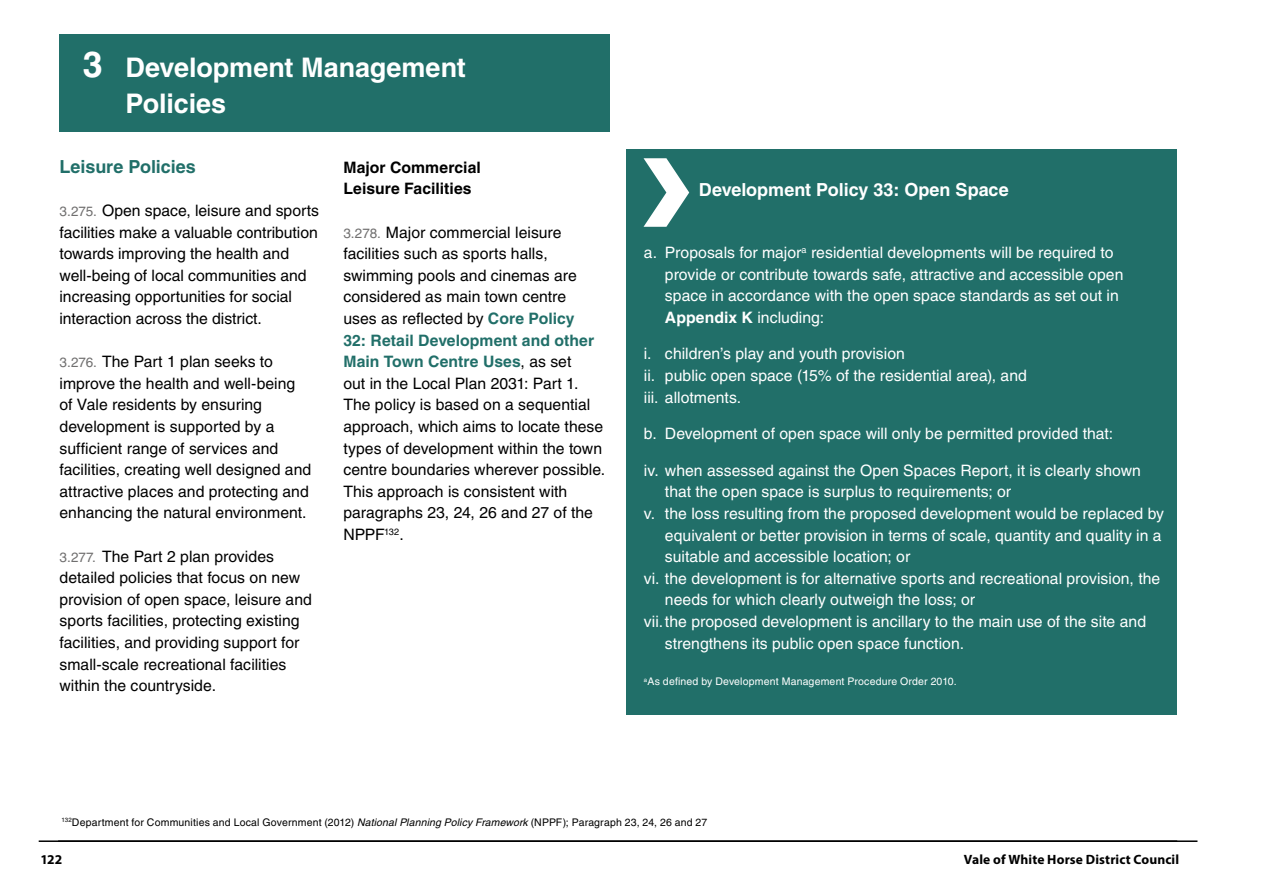
<style>
.page{position:relative;width:1263px;height:893px;background:#fff}
.page>*{position:absolute;margin:0;border:0;box-sizing:border-box;transform-origin:0 0}
.t1{font:700 27px/36px "Helvetica";letter-spacing:-.005em;color:#fff}
.t2{font:700 18px "Helvetica";color:#fff}
.t3{font:700 18px "Helvetica";letter-spacing:-.005em;color:#216f69}
.t4{font:15.75px/21.6px "Helvetica";color:#000}
.t5{font:15.75px/21.6px "Helvetica";color:#fff}
.t6{font:700 15.75px/21.6px "Helvetica";letter-spacing:.005em;color:#000}
.t7{font:700 13.5px "Myriad Pro";letter-spacing:.01em;color:#000}
.t8{font:10.5px "Helvetica";letter-spacing:.015em;color:#000}
.t9{font:10.5px "Helvetica";letter-spacing:.015em;color:#fff}
.s1{font-size:36px}
.s2{font-size:13.5px;color:#706f6f}
.s3{font-weight:700;color:#216f69}
.s4{font-weight:700}
.s5{font-style:italic}
</style>
<div class="page">
<div style="left:626px;top:149px;width:551px;height:565px;background:#216f69"></div>
<svg style="left:643px;top:158px;width:46px;height:69px"></svg>
<hr style="left:58px;top:840px;width:1139px;height:2px;background:#000">
<div style="left:60px;top:34px;width:550px;height:97px;background:#216f69"></div>
<h1 class="t1" style="left:125px;top:49px;width:342px;text-indent:-43px"><span class="s1">3</span> Development Management<br>Policies</h1>
<p class="t3" style="left:60px;top:155px;width:138px">Leisure Policies</p>
<p class="t4" style="left:60px;top:200px;width:261px"><span class="s2">3.275.</span> Open space, leisure and sports facilities make a valuable contribution towards improving the health and well-being of local communities and increasing opportunities for social interaction across the district.</p>
<p class="t4" style="left:60px;top:351px;width:253px"><span class="s2">3.276.</span> The Part 1 plan seeks to improve the health and well-being of Vale residents by ensuring development is supported by a sufficient range of services and facilities, creating well designed and attractive places and protecting and enhancing the natural environment.</p>
<p class="t4" style="left:60px;top:545px;width:254px"><span class="s2">3.277.</span> The Part 2 plan provides detailed policies that focus on new provision of open space, leisure and sports facilities, protecting existing facilities, and providing support for small-scale recreational facilities within the countryside.</p>
<p class="t6" style="left:343px;top:156px;width:139px">Major Commercial<br>Leisure Facilities</p>
<p class="t4" style="left:343px;top:221px;width:263px"><span class="s2">3.278.</span> Major commercial leisure facilities such as sports halls, swimming pools and cinemas are considered as main town centre<br>uses as reflected by <span class="s3">Core Policy<br>32: Retail Development and other<br>Main Town Centre Uses</span>, as set<br>out in the Local Plan 2031: Part 1.<br>The policy is based on a sequential approach, which aims to locate these types of development within the town centre boundaries wherever possible.<br>This approach is consistent with paragraphs 23, 24, 26 and 27 of the<br>NPPF<sup>132</sup>.</p>
<p class="t2" style="left:699px;top:178px;width:311px">Development Policy 33: Open Space</p>
<p class="t5" style="left:665px;top:242px;width:460px;text-indent:-21px">a. Proposals for major<sup>a</sup> residential developments will be required to provide or contribute towards safe, attractive and accessible open space in accordance with the open space standards as set out in <span class="s4">Appendix K</span> including:</p>
<p class="t5" style="left:644px;top:343px;width:384px">i. children’s play and youth provision<br>ii. public open space (15% of the residential area), and iii. allotments.</p>
<p class="t5" style="left:644px;top:423px;width:471px">b. Development of open space will only be permitted provided that:</p>
<p class="t5" style="left:644px;top:459px;width:498px">iv. when assessed against the Open Spaces Report, it is clearly shown</p>
<p class="t5" style="left:665px;top:481px;width:348px">that the open space is surplus to requirements; or</p>
<p class="t5" style="left:644px;top:503px;width:522px">v. the loss resulting from the proposed development would be replaced by</p>
<p class="t5" style="left:665px;top:524px;width:498px">equivalent or better provision in terms of scale, quantity and quality in a</p>
<p class="t5" style="left:665px;top:546px;width:247px">suitable and accessible location; or</p>
<p class="t5" style="left:644px;top:567px;width:518px">vi. the development is for alternative sports and recreational provision, the</p>
<p class="t5" style="left:665px;top:589px;width:312px">needs for which clearly outweigh the loss; or</p>
<p class="t5" style="left:644px;top:610px;width:504px">vii.the proposed development is ancillary to the main use of the site and</p>
<p class="t5" style="left:665px;top:632px;width:301px">strengthens its public open space function.</p>
<p class="t9" style="left:644px;top:675px;width:314px"><sup>a</sup>As defined by Development Management Procedure Order 2010.</p>
<p class="t8" style="left:62px;top:816px;width:647px"><sup>132</sup>Department for Communities and Local Government (2012) <span class="s5">National Planning Policy Framework</span> (NPPF); Paragraph 23, 24, 26 and 27</p>
<p class="t7" style="left:40px;top:851px;width:23px">122</p>
<p class="t7" style="left:964px;top:851px;width:217px">Vale of White Horse District Council</p>
</div>
